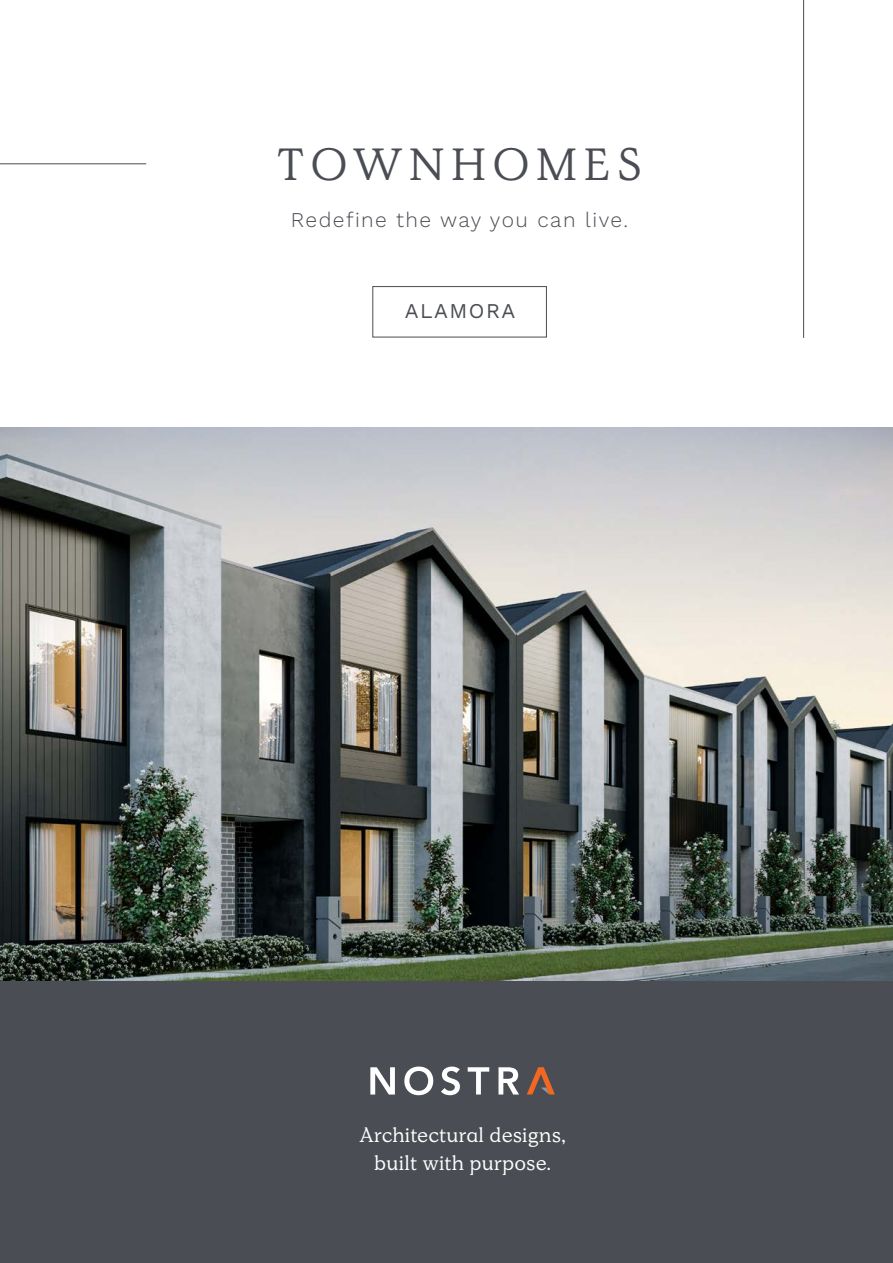
<style>
.page{position:relative;width:893px;height:1263px;background:#fff}
.page>*{position:absolute;margin:0;border:0;box-sizing:border-box;transform-origin:0 0}
.t1{font:45px "Simula";letter-spacing:.15em;color:#4a4d54}
.t2{font:21px/28.5px "Simula";letter-spacing:.02em;color:#fff;text-align:center}
.t3{font:300 21px "Work Sans";letter-spacing:.07em;color:#4a4d54}
.t4{font:21px "Work Sans";letter-spacing:.07em;color:#4a4d54}
</style>
<div class="page">
<div style="left:0;top:980px;width:893px;height:283px;background:#4a4d54"></div>
<img style="left:0;top:428px;width:893px;height:552px">
<svg style="left:370px;top:1067px;width:25px;height:27px"></svg>
<svg style="left:404px;top:1066px;width:29px;height:29px"></svg>
<svg style="left:441px;top:1066px;width:19px;height:29px"></svg>
<svg style="left:468px;top:1067px;width:21px;height:27px"></svg>
<svg style="left:498px;top:1067px;width:21px;height:27px"></svg>
<svg style="left:527px;top:1067px;width:28px;height:27px"></svg>
<hr style="left:803px;top:0;width:1px;height:338px;background:#4a4c54">
<hr style="left:0;top:163px;width:146px;height:1px;background:#4a4c54">
<div style="left:372px;top:286px;width:175px;height:51px;border:1px solid #4a4d54"></div>
<h1 class="t1" style="left:278px;top:136px;width:366px">TOWNHOMES</h1>
<p class="t3" style="left:291px;top:204px;width:339px">Redefine the way you can live.</p>
<p class="t4" style="left:405px;top:295px;width:112px">ALAMORA</p>
<p class="t2" style="left:359px;top:1120px;width:208px">Architectural designs, built with purpose.</p>
</div>
